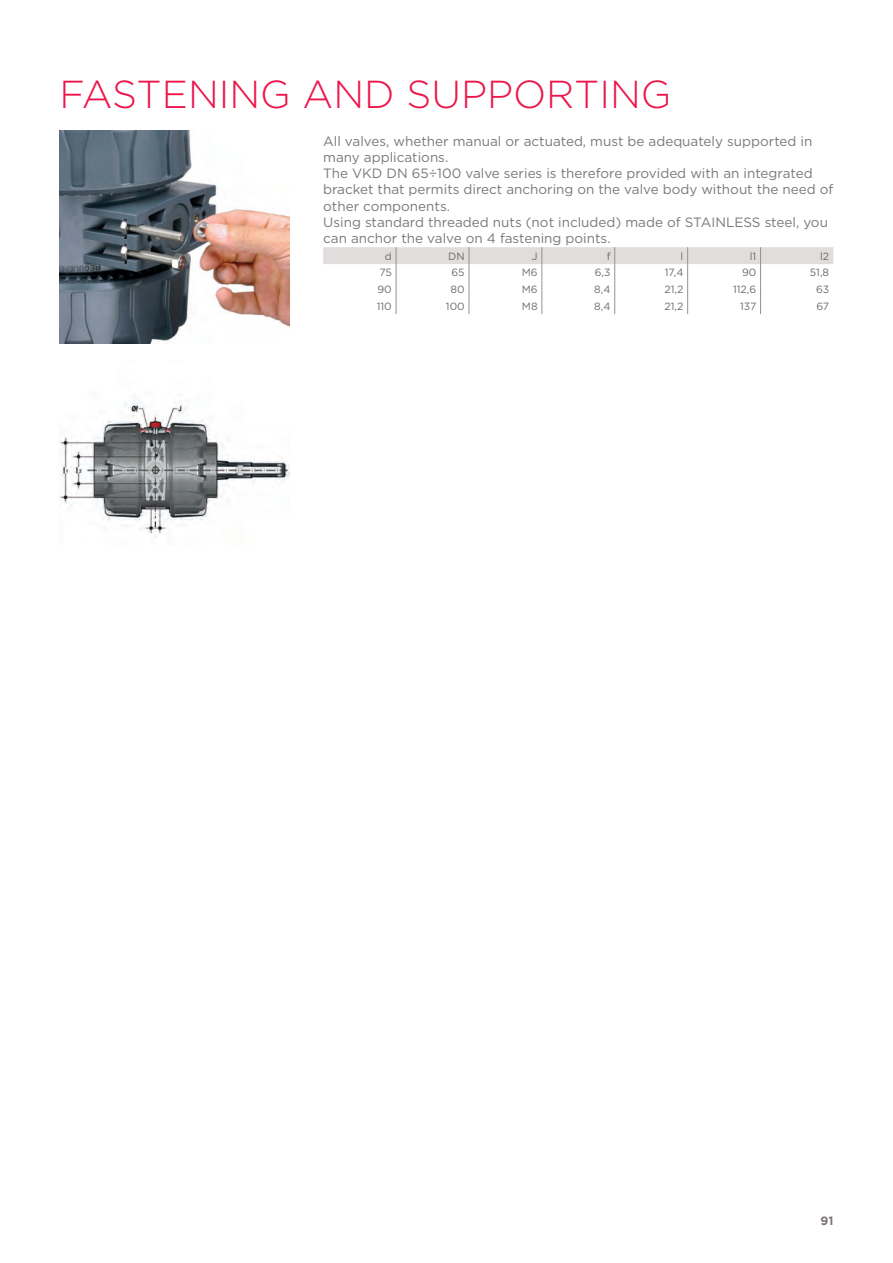
<style>
.page{position:relative;width:893px;height:1263px;background:#fff}
.page>*{position:absolute;margin:0;border:0;box-sizing:border-box;transform-origin:0 0}
.t1{font:300 39px "Gotham";color:#ed164b}
.C-7-Testo{font:13.5px/16.2px "Gotham";color:#7c7775}
.t2{font:700 12px "Gotham";color:#7c7775}
.TabVar2_Val{font:10.5px "Gotham";color:#6e6b6b}
.TabVar2_Int{font:10.5px "Gotham";color:#6e6b6b}
</style>
<div class="page">
<img style="left:60px;top:131px;width:229px;height:212px">
<img style="left:60px;top:399px;width:229px;height:139px">
<svg style="left:323px;top:247px;width:510px;height:67px"></svg>
<h1 class="t1" style="left:60px;top:70px;width:613px">FASTENING AND SUPPORTING</h1>
<p class="C-7-Testo" style="left:323px;top:133px;width:491px">All valves, whether manual or actuated, must be adequately supported in many applications.</p>
<p class="C-7-Testo" style="left:323px;top:165px;width:512px">The VKD DN 65÷100 valve series is therefore provided with an integrated bracket that permits direct anchoring on the valve body without the need of other components.</p>
<p class="C-7-Testo" style="left:323px;top:214px;width:506px">Using standard threaded nuts (not included) made of STAINLESS steel, you can anchor the valve on 4 fastening points.</p>
<p class="TabVar2_Int" style="left:385px;top:249px;width:8px">d</p>
<p class="TabVar2_Int" style="left:448px;top:249px;width:18px">DN</p>
<p class="TabVar2_Int" style="left:532px;top:249px;width:7px">J</p>
<p class="TabVar2_Int" style="left:607px;top:249px;width:5px">f</p>
<p class="TabVar2_Int" style="left:681px;top:249px;width:4px">l</p>
<p class="TabVar2_Int" style="left:750px;top:249px;width:8px">l1</p>
<p class="TabVar2_Int" style="left:820px;top:249px;width:11px">l2</p>
<p class="TabVar2_Val" style="left:379px;top:266px;width:14px">75</p>
<p class="TabVar2_Val" style="left:451px;top:266px;width:15px">65</p>
<p class="TabVar2_Val" style="left:522px;top:266px;width:17px">M6</p>
<p class="TabVar2_Val" style="left:595px;top:266px;width:17px">6,3</p>
<p class="TabVar2_Val" style="left:665px;top:266px;width:20px">17,4</p>
<p class="TabVar2_Val" style="left:742px;top:266px;width:16px">90</p>
<p class="TabVar2_Val" style="left:810px;top:266px;width:21px">51,8</p>
<p class="TabVar2_Val" style="left:377px;top:282px;width:16px">90</p>
<p class="TabVar2_Val" style="left:451px;top:282px;width:16px">80</p>
<p class="TabVar2_Val" style="left:522px;top:282px;width:17px">M6</p>
<p class="TabVar2_Val" style="left:594px;top:282px;width:18px">8,4</p>
<p class="TabVar2_Val" style="left:664px;top:282px;width:20px">21,2</p>
<p class="TabVar2_Val" style="left:733px;top:282px;width:25px">112,6</p>
<p class="TabVar2_Val" style="left:816px;top:282px;width:15px">63</p>
<p class="TabVar2_Val" style="left:377px;top:299px;width:17px">110</p>
<p class="TabVar2_Val" style="left:446px;top:299px;width:20px">100</p>
<p class="TabVar2_Val" style="left:522px;top:299px;width:17px">M8</p>
<p class="TabVar2_Val" style="left:594px;top:299px;width:18px">8,4</p>
<p class="TabVar2_Val" style="left:664px;top:299px;width:20px">21,2</p>
<p class="TabVar2_Val" style="left:740px;top:299px;width:18px">137</p>
<p class="TabVar2_Val" style="left:816px;top:299px;width:14px">67</p>
<p class="t2" style="left:820px;top:1212px;width:15px">91</p>
</div>
